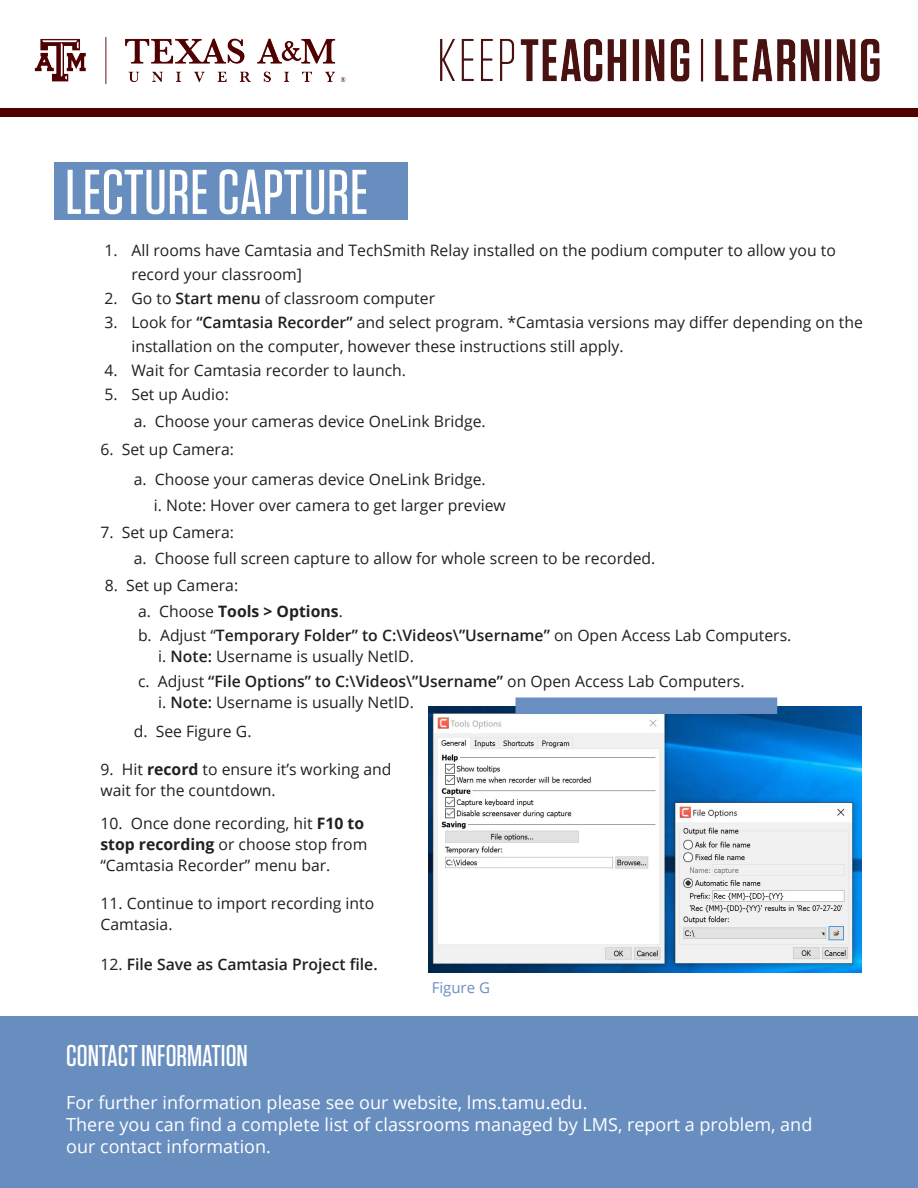
<style>
.page{position:relative;width:918px;height:1188px;background:#fff}
.page>*{position:absolute;margin:0;border:0;box-sizing:border-box;transform-origin:0 0}
.t1{font:500 63px "Tungsten";letter-spacing:.01em;color:#fff}
.t2{font:500 30px "Tungsten";color:#fff}
.t3{font:18px/21.6px "Open Sans";color:#fff}
.t4{font:15.75px/21px "Open Sans";color:#231f20}
.t5{font:600 15.75px "Open Sans";color:#231f20}
.t6{font:700 15.75px "Open Sans";color:#231f20}
.t7{font:15px "Open Sans";color:#698ebf}
.s1{font-weight:600}
.s2{font-weight:400}
.s3{font-weight:700}
</style>
<div class="page">
<img style="left:34px;top:37px;width:846px;height:47px">
<div style="left:0;top:108px;width:918px;height:8px;background:#500000"></div>
<div style="left:54px;top:162px;width:353px;height:58px;background:#688ec0"></div>
<img style="left:429px;top:706px;width:433px;height:267px">
<div style="left:516px;top:698px;width:261px;height:16px;background:#698ec1"></div>
<div style="left:0;top:1016px;width:918px;height:172px;background:#688ec0"></div>
<p class="t1" style="left:65px;top:159px;width:304px">LECTURE CAPTURE</p>
<p class="t4" style="left:131px;top:238px;width:706px;line-height:24px;text-indent:-27px">1. All rooms have Camtasia and TechSmith Relay installed on the podium computer to allow you to record your classroom]</p>
<p class="t4" style="left:104px;top:288px;width:332px">2. Go to <span class="s1">Start menu</span> of classroom computer</p>
<p class="t4" style="left:131px;top:310px;width:733px;line-height:24px;text-indent:-27px">3. Look for <span class="s1">“Camtasia Recorder”</span> and select program. *Camtasia versions may differ depending on the installation on the computer, however these instructions still apply.</p>
<p class="t4" style="left:104px;top:360px;width:303px">4. Wait for Camtasia recorder to launch.</p>
<p class="t4" style="left:104px;top:384px;width:126px">5. Set up Audio:</p>
<p class="t4" style="left:134px;top:410px;width:354px">a. Choose your cameras device OneLink Bridge.</p>
<p class="t4" style="left:100px;top:438px;width:135px">6. Set up Camera:</p>
<p class="t4" style="left:134px;top:468px;width:354px">a. Choose your cameras device OneLink Bridge.</p>
<p class="t4" style="left:154px;top:495px;width:353px">i. Note: Hover over camera to get larger preview</p>
<p class="t4" style="left:100px;top:521px;width:135px">7. Set up Camera:</p>
<p class="t4" style="left:134px;top:548px;width:523px">a. Choose full screen capture to allow for whole screen to be recorded.</p>
<p class="t4" style="left:105px;top:574px;width:135px">8. Set up Camera:</p>
<p class="t6" style="left:138px;top:600px;width:206px"><span class="s2">a. Choose</span> Tools &gt; Options<span class="s2">.</span></p>
<p class="t5" style="left:138px;top:625px;width:655px"><span class="s2">b. Adjust “</span>Temporary Folder” to C:\Videos\”Username” <span class="s2">on Open Access Lab Computers.</span></p>
<p class="t5" style="left:138px;top:671px;width:608px"><span class="s2">c. Adjust</span> “File Options” to C:\Videos\”Username” <span class="s2">on Open Access Lab Computers.</span></p>
<p class="t4" style="left:134px;top:720px;width:119px">d. See Figure G.</p>
<p class="t4" style="left:158px;top:646px;width:257px">i. <span class="s1">Note:</span> Username is usually NetID.</p>
<p class="t4" style="left:158px;top:691px;width:257px">i. <span class="s1">Note:</span> Username is usually NetID.</p>
<p class="t4" style="left:100px;top:758px;width:293px">9. Hit <span class="s3">record</span> to ensure it’s working and wait for the countdown.</p>
<p class="t4" style="left:100px;top:813px;width:268px">10. Once done recording, hit <span class="s3">F10 to stop recording</span> or choose stop from “Camtasia Recorder” menu bar.</p>
<p class="t4" style="left:100px;top:893px;width:275px">11. Continue to import recording into<br>Camtasia.</p>
<p class="t5" style="left:100px;top:953px;width:279px"><span class="s2">12.</span> File Save as Camtasia Project file.</p>
<p class="t7" style="left:432px;top:977px;width:60px">Figure G</p>
<p class="t2" style="left:66px;top:1040px;width:183px">CONTACT INFORMATION</p>
<p class="t3" style="left:66px;top:1092px;width:748px">For further information please see our website, lms.tamu.edu.<br>There you can find a complete list of classrooms managed by LMS, report a problem, and our contact information.</p>
</div>
